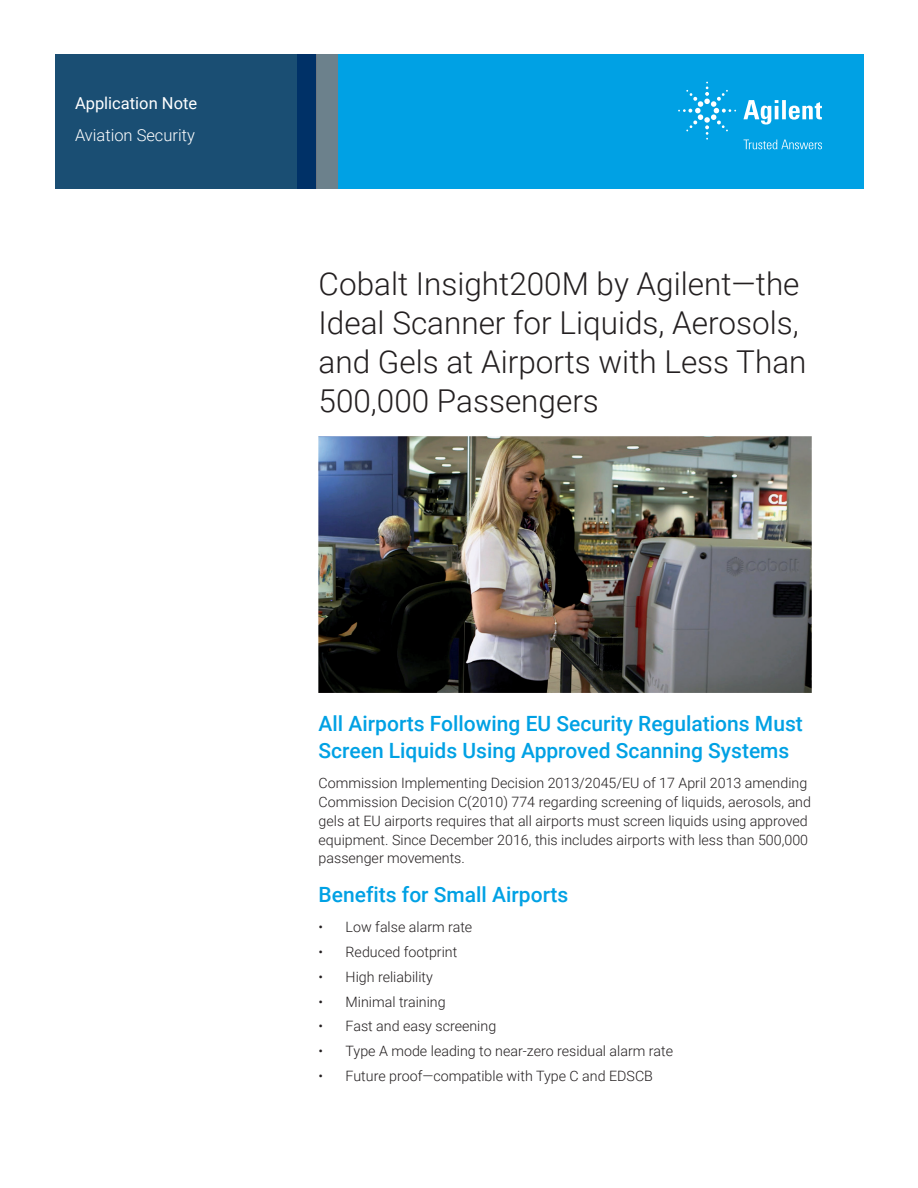
<style>
.page{position:relative;width:918px;height:1188px;background:#fff}
.page>*{position:absolute;margin:0;border:0;box-sizing:border-box;transform-origin:0 0}
.t1{font:300 31.5px/39px "Roboto";color:#231f20}
.Header_1{font:500 21px/27px "Roboto";color:#00a1e4}
.Area_Identifier{font:300 16.5px "Roboto";color:#fff}
.Doctype{font:16.5px "Roboto";color:#fff}
.Text{font:300 14.25px/18.8px "Roboto";color:#231f20}
</style>
<div class="page">
<div style="left:297px;top:54px;width:567px;height:135px;background:#00a1e4"></div>
<svg style="left:55px;top:54px;width:261px;height:135px;background:#184b72"></svg>
<div style="left:316px;top:54px;width:22px;height:135px;background:#6c818c"></div>
<img style="left:319px;top:436px;width:493px;height:257px">
<svg style="left:743px;top:100px;width:79px;height:25px"></svg>
<svg style="left:678px;top:82px;width:58px;height:58px"></svg>
<svg style="left:744px;top:140px;width:78px;height:9px"></svg>
<p class="Doctype" style="left:75px;top:91px;width:124px">Application Note</p>
<p class="Area_Identifier" style="left:75px;top:124px;width:121px">Aviation Security</p>
<p class="t1" style="left:319px;top:263px;width:489px">Cobalt Insight200M by Agilent—the<br>Ideal Scanner for Liquids, Aerosols, and Gels at Airports with Less Than<br>500,000 Passengers</p>
<p class="Header_1" style="left:319px;top:709px;width:486px">All Airports Following EU Security Regulations Must<br>Screen Liquids Using Approved Scanning Systems</p>
<p class="Text" style="left:319px;top:773px;width:494px">Commission Implementing Decision 2013/2045/EU of 17 April 2013 amending Commission Decision C(2010) 774 regarding screening of liquids, aerosols, and gels at EU airports requires that all airports must screen liquids using approved equipment. Since December 2016, this includes airports with less than 500,000 passenger movements.</p>
<p class="Header_1" style="left:319px;top:880px;width:251px">Benefits for Small Airports</p>
<p class="Text" style="left:319px;top:918px;width:155px">• Low false alarm rate</p>
<p class="Text" style="left:319px;top:942px;width:140px">• Reduced footprint</p>
<p class="Text" style="left:319px;top:967px;width:116px">• High reliability</p>
<p class="Text" style="left:319px;top:992px;width:129px">• Minimal training</p>
<p class="Text" style="left:319px;top:1017px;width:179px">• Fast and easy screening</p>
<p class="Text" style="left:319px;top:1041px;width:356px">• Type A mode leading to near-zero residual alarm rate</p>
<p class="Text" style="left:319px;top:1066px;width:336px">• Future proof—compatible with Type C and EDSCB</p>
</div>
